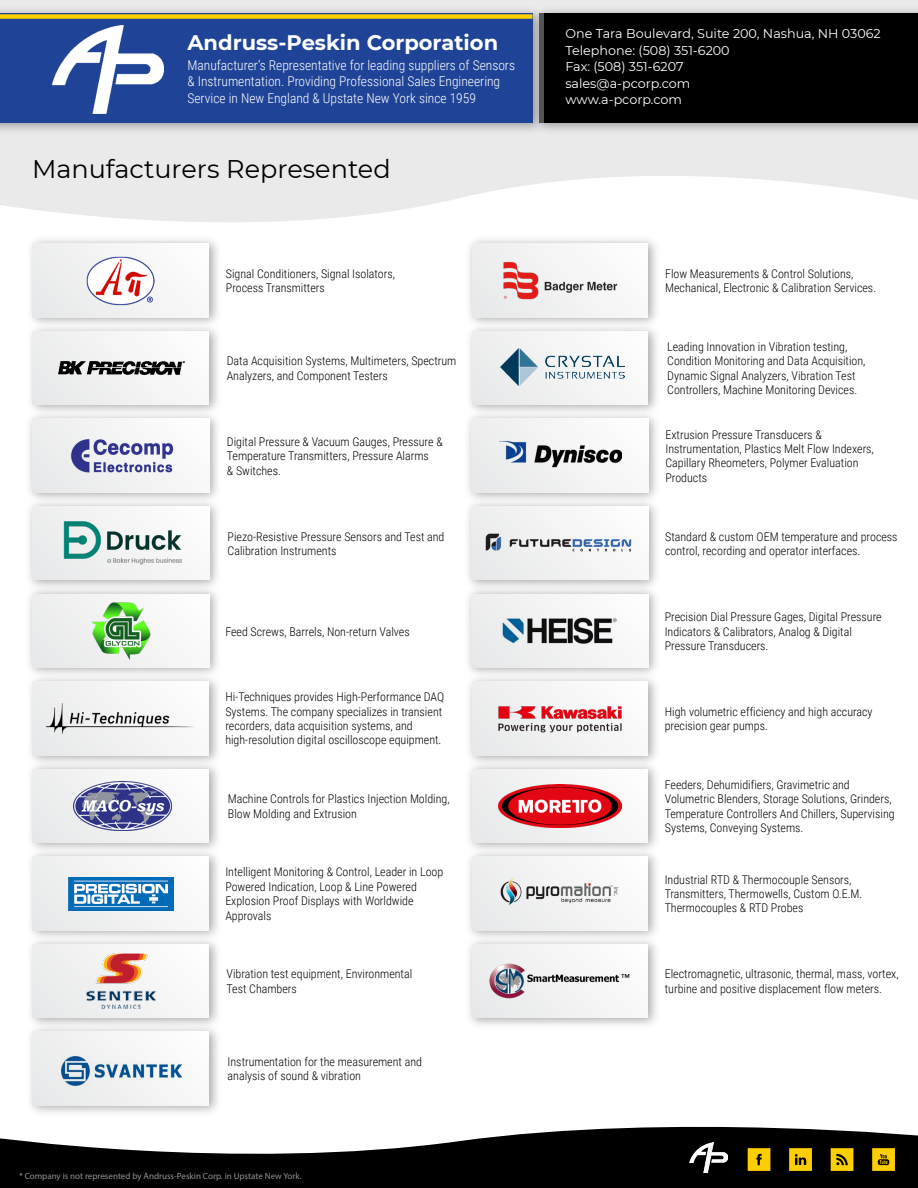
<style>
.page{position:relative;width:918px;height:1188px;background:#fff}
.page>*{position:absolute;margin:0;border:0;box-sizing:border-box;transform-origin:0 0}
.t1{font:25.5px "Montserrat";color:#000}
.t2{font:700 21px "Montserrat";color:#fff}
.t3{font:300 13.5px/16.2px "Roboto Condensed";color:#fff}
.t4{font:12.75px/16.5px "Montserrat";color:#fff}
.t5{font:300 12px/14.4px "Roboto Condensed";color:#000}
.t6{font:9px "Myriad Pro";color:#939393}
</style>
<div class="page">
<div style="left:0;top:1100px;width:918px;height:88px;background:#000"></div>
<svg style="left:0;top:1100px;width:918px;height:71px;fill:#fff"></svg>
<div style="left:0;top:0;width:918px;height:269px;background:#eaeaea"></div>
<svg style="left:0;top:176px;width:918px;height:93px;fill:#fff"></svg>
<img style="left:30px;top:946px;width:188px;height:74px">
<div style="left:33px;top:944px;width:175px;height:74px;background:#f2f2f3"></div>
<div style="left:472px;top:944px;width:176px;height:74px;background:#f2f3f3"></div>
<img style="left:468px;top:858px;width:189px;height:88px">
<div style="left:472px;top:857px;width:176px;height:73px;background:#f2f3f3"></div>
<div style="left:471px;top:594px;width:177px;height:74px;background:#f2f3f3"></div>
<img style="left:467px;top:507px;width:190px;height:88px">
<div style="left:471px;top:507px;width:177px;height:73px;background:#f2f3f3"></div>
<div style="left:472px;top:682px;width:176px;height:73px;background:#f2f3f3"></div>
<img style="left:469px;top:757px;width:188px;height:101px">
<div style="left:472px;top:769px;width:176px;height:74px;background:#f2f3f3"></div>
<div style="left:471px;top:419px;width:177px;height:73px;background:#f2f3f3"></div>
<img style="left:468px;top:332px;width:189px;height:88px">
<div style="left:472px;top:331px;width:176px;height:74px;background:#f2f3f3"></div>
<img style="left:461px;top:232px;width:203px;height:100px">
<div style="left:472px;top:244px;width:176px;height:73px;background:#f2f3f3"></div>
<img style="left:30px;top:858px;width:188px;height:88px">
<div style="left:33px;top:857px;width:175px;height:73px;background:#f2f3f3"></div>
<div style="left:32px;top:594px;width:177px;height:74px;background:#f2f3f3"></div>
<img style="left:28px;top:507px;width:190px;height:88px">
<div style="left:32px;top:507px;width:177px;height:73px;background:linear-gradient(to right,#e7e8e9,#f8f8f8)"></div>
<div style="left:33px;top:682px;width:175px;height:73px;background:#f2f3f3"></div>
<img style="left:30px;top:757px;width:188px;height:101px">
<div style="left:33px;top:769px;width:175px;height:74px;background:#f2f2f3"></div>
<div style="left:32px;top:419px;width:177px;height:73px;background:linear-gradient(to bottom,#f5f6f6,#eeeff0)"></div>
<div style="left:33px;top:331px;width:175px;height:74px;background:linear-gradient(to bottom,#f5f6f6,#eeefef)"></div>
<img style="left:22px;top:232px;width:203px;height:100px">
<div style="left:33px;top:244px;width:175px;height:73px;background:#f3f3f4"></div>
<img style="left:0;top:9px;width:529px;height:122px">
<div style="left:0;top:14px;width:532px;height:109px;background:#1f4397"></div>
<img style="left:529px;top:9px;width:389px;height:122px">
<div style="left:539px;top:14px;width:379px;height:109px;background:#000"></div>
<div style="left:539px;top:14px;width:5px;height:109px;background:#545454"></div>
<img style="left:52px;top:25px;width:111px;height:88px">
<svg style="left:748px;top:1148px;width:22px;height:23px"></svg>
<svg style="left:789px;top:1148px;width:23px;height:23px"></svg>
<svg style="left:831px;top:1148px;width:22px;height:23px"></svg>
<svg style="left:872px;top:1148px;width:23px;height:23px"></svg>
<div style="left:0;top:14px;width:532px;height:5px;background:#ffce00"></div>
<img style="left:689px;top:1142px;width:38px;height:30px">
<img style="left:503px;top:262px;width:115px;height:38px">
<img style="left:91px;top:602px;width:60px;height:58px">
<img style="left:500px;top:440px;width:122px;height:28px">
<img style="left:74px;top:781px;width:98px;height:50px">
<img style="left:57px;top:419px;width:130px;height:74px">
<img style="left:502px;top:617px;width:115px;height:29px">
<img style="left:501px;top:348px;width:123px;height:37px">
<img style="left:86px;top:256px;width:69px;height:50px">
<img style="left:47px;top:504px;width:152px;height:72px">
<img style="left:22px;top:1020px;width:203px;height:100px">
<div style="left:33px;top:1032px;width:176px;height:73px;background:#f3f3f4"></div>
<img style="left:86px;top:954px;width:71px;height:54px">
<img style="left:500px;top:878px;width:119px;height:27px">
<img style="left:68px;top:877px;width:105px;height:33px">
<img style="left:47px;top:703px;width:146px;height:31px">
<img style="left:490px;top:963px;width:140px;height:36px">
<img style="left:61px;top:1055px;width:121px;height:32px">
<img style="left:54px;top:323px;width:136px;height:90px">
<img style="left:498px;top:784px;width:123px;height:44px">
<img style="left:498px;top:706px;width:124px;height:27px">
<img style="left:485px;top:533px;width:147px;height:19px">
<h2 class="t2" style="left:187px;top:27px;width:312px">Andruss-Peskin Corporation</h2>
<p class="t3" style="left:187px;top:57px;width:329px">Manufacturer’s Representative for leading suppliers of Sensors &amp; Instrumentation. Providing Professional Sales Engineering<br>Service in New England &amp; Upstate New York since 1959</p>
<h1 class="t1" style="left:32px;top:152px;width:360px">Manufacturers Represented</h1>
<p class="t5" style="left:226px;top:266px;width:171px">Signal Conditioners, Signal Isolators,<br>Process Transmitters</p>
<p class="t5" style="left:227px;top:353px;width:231px">Data Acquisition Systems, Multimeters, Spectrum<br>Analyzers, and Component Testers</p>
<p class="t5" style="left:227px;top:434px;width:217px">Digital Pressure &amp; Vacuum Gauges, Pressure &amp;<br>Temperature Transmitters, Pressure Alarms<br>&amp; Switches.</p>
<p class="t4" style="left:565px;top:25px;width:317px">One Tara Boulevard, Suite 200, Nashua, NH 03062<br>Telephone: (508) 351-6200<br>Fax: (508) 351-6207<br>sales@a-pcorp.com<br>www.a-pcorp.com</p>
<p class="t5" style="left:665px;top:266px;width:213px">Flow Measurements &amp; Control Solutions,<br>Mechanical, Electronic &amp; Calibration Services.</p>
<p class="t5" style="left:667px;top:339px;width:200px">Leading Innovation in Vibration testing, Condition Monitoring and Data Acquisition, Dynamic Signal Analyzers, Vibration Test Controllers, Machine Monitoring Devices.</p>
<p class="t5" style="left:665px;top:427px;width:210px">Extrusion Pressure Transducers &amp; Instrumentation, Plastics Melt Flow Indexers, Capillary Rheometers, Polymer Evaluation Products</p>
<p class="t5" style="left:228px;top:529px;width:218px">Piezo-Resistive Pressure Sensors and Test and<br>Calibration Instruments</p>
<p class="t5" style="left:665px;top:529px;width:234px">Standard &amp; custom OEM temperature and process control, recording and operator interfaces.</p>
<p class="t5" style="left:225px;top:624px;width:186px">Feed Screws, Barrels, Non-return Valves</p>
<p class="t5" style="left:225px;top:689px;width:220px">Hi-Techniques provides High-Performance DAQ Systems. The company specializes in transient recorders, data acquisition systems, and high-resolution digital oscilloscope equipment.</p>
<p class="t5" style="left:228px;top:791px;width:223px">Machine Controls for Plastics Injection Molding,<br>Blow Molding and Extrusion</p>
<p class="t5" style="left:665px;top:609px;width:219px">Precision Dial Pressure Gages, Digital Pressure<br>Indicators &amp; Calibrators, Analog &amp; Digital<br>Pressure Transducers.</p>
<p class="t5" style="left:665px;top:704px;width:209px">High volumetric efficiency and high accuracy precision gear pumps.</p>
<p class="t5" style="left:665px;top:777px;width:231px">Feeders, Dehumidifiers, Gravimetric and Volumetric Blenders, Storage Solutions, Grinders, Temperature Controllers And Chillers, Supervising Systems, Conveying Systems.</p>
<p class="t5" style="left:225px;top:865px;width:219px">Intelligent Monitoring &amp; Control, Leader in Loop Powered Indication, Loop &amp; Line Powered Explosion Proof Displays with Worldwide Approvals</p>
<p class="t5" style="left:665px;top:872px;width:199px">Industrial RTD &amp; Thermocouple Sensors,<br>Transmitters, Thermowells, Custom O.E.M.<br>Thermocouples &amp; RTD Probes</p>
<p class="t5" style="left:227px;top:966px;width:187px">Vibration test equipment, Environmental<br>Test Chambers</p>
<p class="t5" style="left:228px;top:1054px;width:196px">Instrumentation for the measurement and analysis of sound &amp; vibration</p>
<p class="t6" style="left:19px;top:1170px;width:284px">* Company is not represented by Andruss-Peskin Corp. in Upstate New York.</p>
<p class="t5" style="left:665px;top:966px;width:235px">Electromagnetic, ultrasonic, thermal, mass, vortex, turbine and positive displacement flow meters.</p>
</div>
